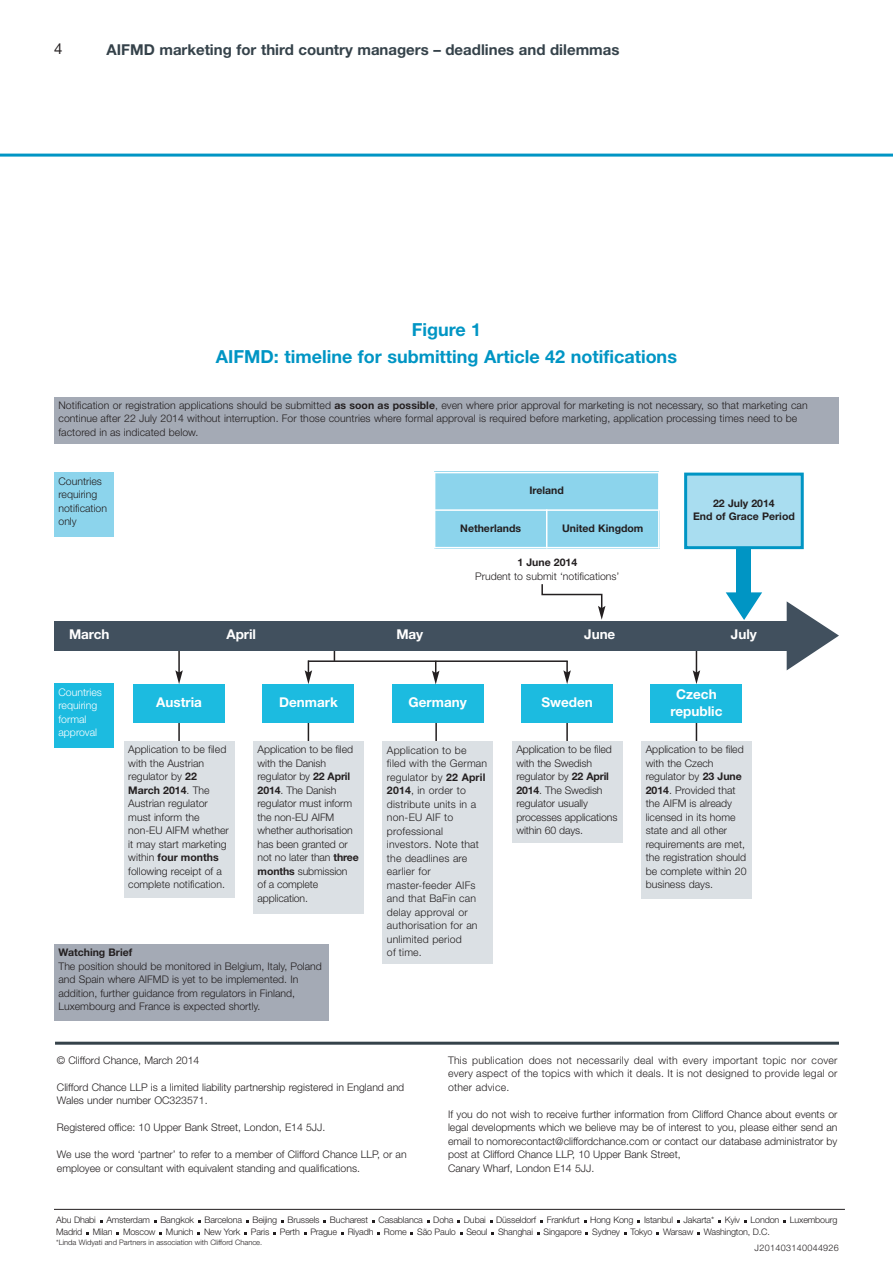
<style>
.page{position:relative;width:893px;height:1263px;background:#fff}
.page>*{position:absolute;margin:0;border:0;box-sizing:border-box;transform-origin:0 0}
.t1{font:700 18px/26.5px "Helvetica Neue LT";color:#0095c4;text-align:center}
.t2{font:700 15px "Helvetica Neue LT";color:#35424a}
.t3{font:15px "Helvetica Neue LT";color:#231f20}
.t4{font:700 13.5px/16.2px "Helvetica Neue LT";color:#fff;text-align:center}
.t5{font:300 10.5px/13.5px "Helvetica Neue LT";color:#231f20}
.t6{font:700 10.5px/13.5px "Helvetica Neue LT";color:#231f20;text-align:center}
.t7{font:300 10.5px/13.5px "Helvetica Neue LT";color:#fff}
.t8{font:300 9px/12px "Helvetica Neue LT";letter-spacing:-.015em;color:#231f20}
.t9{font:300 9px "Helvetica Neue LT";letter-spacing:.035em;color:#231f20}
.t10{font:300 7.5px "Helvetica Neue LT";color:#231f20}
.s1{font-weight:700}
</style>
<div class="page">
<hr style="left:435px;top:707px;width:2px;height:49px;background:#231f20">
<hr style="left:55px;top:1042px;width:784px;height:3px;background:#35424a">
<hr style="left:54px;top:1209px;width:791px;height:1px;background:#231f20">
<hr style="left:0;top:154px;width:893px;height:3px;background:#0095c4">
<hr style="left:696px;top:633px;width:1px;height:40px;background:#231f20">
<svg style="left:693px;top:670px;width:7px;height:14px"></svg>
<hr style="left:696px;top:713px;width:1px;height:49px;background:#231f20">
<svg style="left:563px;top:662px;width:8px;height:22px"></svg>
<hr style="left:566px;top:713px;width:2px;height:49px;background:#231f20">
<svg style="left:305px;top:660px;width:7px;height:24px"></svg>
<hr style="left:308px;top:713px;width:1px;height:49px;background:#231f20">
<hr style="left:178px;top:631px;width:2px;height:42px;background:#231f20">
<svg style="left:175px;top:670px;width:8px;height:14px"></svg>
<hr style="left:178px;top:710px;width:2px;height:49px;background:#231f20">
<div style="left:54px;top:621px;width:739px;height:30px;background:#41505e"></div>
<div style="left:124px;top:741px;width:110px;height:156px;background:#dbe0e4"></div>
<div style="left:253px;top:741px;width:111px;height:172px;background:#dbe0e4"></div>
<div style="left:512px;top:741px;width:110px;height:102px;background:#dbe0e4"></div>
<svg style="left:787px;top:601px;width:52px;height:69px"></svg>
<div style="left:133px;top:685px;width:92px;height:38px;background:#1cbbe0"></div>
<div style="left:263px;top:685px;width:91px;height:38px;background:#1cbbe0"></div>
<div style="left:521px;top:685px;width:92px;height:38px;background:#1cbbe0"></div>
<div style="left:651px;top:685px;width:91px;height:38px;background:#1cbbe0"></div>
<div style="left:641px;top:741px;width:111px;height:157px;background:#dbe0e4"></div>
<div style="left:54px;top:397px;width:785px;height:47px;background:#a4aab5"></div>
<div style="left:54px;top:944px;width:274px;height:76px;background:#a4aab5"></div>
<div style="left:54px;top:473px;width:59px;height:64px;background:#8cd4ec"></div>
<div style="left:687px;top:476px;width:114px;height:70px;background:#a9ddf0"></div>
<div style="left:684px;top:473px;width:120px;height:76px;border:3px solid #0095c4"></div>
<div style="left:434px;top:472px;width:225px;height:38px;background:#8cd4ec"></div>
<div style="left:434px;top:510px;width:113px;height:38px;background:#8cd4ec"></div>
<div style="left:547px;top:510px;width:113px;height:38px;background:#8cd4ec"></div>
<hr style="left:434px;top:472px;width:1px;height:76px;background:#fff">
<hr style="left:546px;top:509px;width:1px;height:39px;background:#fff">
<hr style="left:658px;top:472px;width:2px;height:76px;background:#fff">
<hr style="left:434px;top:472px;width:226px;height:1px;background:#fff">
<hr style="left:434px;top:509px;width:226px;height:2px;background:#fff">
<hr style="left:434px;top:547px;width:226px;height:1px;background:#fff">
<div style="left:54px;top:684px;width:59px;height:64px;background:#1cbbe0"></div>
<div style="left:382px;top:741px;width:111px;height:223px;background:#dbe0e4"></div>
<div style="left:392px;top:685px;width:92px;height:38px;background:#1cbbe0"></div>
<hr style="left:308px;top:660px;width:260px;height:2px;background:#231f20">
<svg style="left:432px;top:662px;width:7px;height:22px"></svg>
<svg style="left:726px;top:592px;width:36px;height:28px"></svg>
<div style="left:737px;top:548px;width:14px;height:52px;background:#0095c4"></div>
<svg style="left:541px;top:584px;width:64px;height:36px"></svg>
<h2 class="t3" style="left:54px;top:43px;width:10px">4</h2>
<h2 class="t2" style="left:107px;top:44px;width:514px">AIFMD marketing for third country managers – deadlines and dilemmas</h2>
<h1 class="t1" style="left:216px;top:318px;width:462px">Figure 1<br>AIFMD: timeline for submitting Article 42 notifications</h1>
<p class="t5" style="left:58px;top:399px;width:751px">Notification or registration applications should be submitted <span class="s1">as soon as possible</span>, even where prior approval for marketing is not necessary, so that marketing can continue after 22 July 2014 without interruption. For those countries where formal approval is required before marketing, application processing times need to be factored in as indicated below.</p>
<p class="t5" style="left:58px;top:475px;width:50px">Countries requiring notification only</p>
<p class="t6" style="left:529px;top:485px;width:36px">Ireland</p>
<p class="t6" style="left:460px;top:522px;width:62px">Netherlands</p>
<p class="t6" style="left:562px;top:522px;width:83px">United Kingdom</p>
<p class="t6" style="left:517px;top:557px;width:61px">1 June 2014</p>
<p class="t5" style="left:475px;top:570px;width:146px">Prudent to submit ‘notifications’</p>
<p class="t6" style="left:693px;top:497px;width:103px">22 July 2014<br>End of Grace Period</p>
<p class="t4" style="left:69px;top:628px;width:42px">March</p>
<p class="t4" style="left:227px;top:628px;width:31px">April</p>
<p class="t4" style="left:396px;top:628px;width:28px">May</p>
<p class="t4" style="left:584px;top:628px;width:33px">June</p>
<p class="t4" style="left:731px;top:628px;width:27px">July</p>
<p class="t7" style="left:58px;top:686px;width:45px">Countries requiring formal approval</p>
<p class="t4" style="left:156px;top:696px;width:47px">Austria</p>
<p class="t4" style="left:279px;top:696px;width:60px">Denmark</p>
<p class="t4" style="left:541px;top:696px;width:53px">Sweden</p>
<p class="t4" style="left:670px;top:688px;width:53px">Czech republic</p>
<p class="t5" style="left:646px;top:744px;width:102px">Application to be filed with the Czech regulator by <span class="s1">23 June<br>2014</span>. Provided that the AIFM is already licensed in its home state and all other requirements are met, the registration should be complete within 20 business days.</p>
<p class="t4" style="left:409px;top:696px;width:60px">Germany</p>
<p class="t5" style="left:128px;top:744px;width:102px">Application to be filed with the Austrian regulator by <span class="s1">22<br>March 2014</span>. The<br>Austrian regulator must inform the non-EU AIFM whether it may start marketing within <span class="s1">four months </span>following receipt of a complete notification.</p>
<p class="t5" style="left:258px;top:744px;width:103px">Application to be filed with the Danish regulator by <span class="s1">22 April<br>2014</span>. The Danish regulator must inform the non-EU AIFM whether authorisation has been granted or not no later than <span class="s1">three months</span> submission<br>of a complete application.</p>
<p class="t5" style="left:516px;top:744px;width:103px">Application to be filed with the Swedish regulator by <span class="s1">22 April<br>2014</span>. The Swedish regulator usually processes applications within 60 days.</p>
<p class="t5" style="left:387px;top:744px;width:102px">Application to be filed with the German regulator by <span class="s1">22 April<br>2014</span>, in order to distribute units in a non-EU AIF to professional investors. Note that the deadlines are earlier for master-feeder AIFs and that BaFin can delay approval or authorisation for an unlimited period<br>of time.</p>
<p class="t6" style="left:58px;top:946px;width:75px">Watching Brief</p>
<p class="t5" style="left:58px;top:960px;width:265px">The position should be monitored in Belgium, Italy, Poland and Spain where AIFMD is yet to be implemented. In addition, further guidance from regulators in Finland, Luxembourg and France is expected shortly.</p>
<p class="t5" style="left:57px;top:1054px;width:144px">© Clifford Chance, March 2014</p>
<p class="t5" style="left:57px;top:1081px;width:349px">Clifford Chance LLP is a limited liability partnership registered in England and<br>Wales under number OC323571.</p>
<p class="t5" style="left:57px;top:1122px;width:270px">Registered office: 10 Upper Bank Street, London, E14 5JJ.</p>
<p class="t5" style="left:57px;top:1149px;width:351px">We use the word ‘partner’ to refer to a member of Clifford Chance LLP, or an employee or consultant with equivalent standing and qualifications.</p>
<p class="t5" style="left:448px;top:1054px;width:391px;text-align:justify">This publication does not necessarily deal with every important topic nor cover every aspect of the topics with which it deals. It is not designed to provide legal or other advice.</p>
<p class="t5" style="left:448px;top:1108px;width:391px">If you do not wish to receive further information from Clifford Chance about events or legal developments which we believe may be of interest to you, please either send an email to nomorecontact@cliffordchance.com or contact our database administrator by post at Clifford Chance LLP, 10 Upper Bank Street,<br>Canary Wharf, London E14 5JJ.</p>
<p class="t8" style="left:56px;top:1214px;width:783px">Abu Dhabi Amsterdam Bangkok Barcelona Beijing Brussels Bucharest Casablanca Doha Dubai Düsseldorf Frankfurt Hong Kong Istanbul Jakarta* Kyiv London Luxembourg<br>Madrid Milan Moscow Munich New York Paris Perth Prague Riyadh Rome São Paulo Seoul Shanghai Singapore Sydney Tokyo Warsaw Washington, D.C.</p>
<p class="t10" style="left:56px;top:1240px;width:207px">*Linda Widyati and Partners in association with Clifford Chance.</p>
<p class="t9" style="left:754px;top:1244px;width:86px">J201403140044926</p>
</div>
